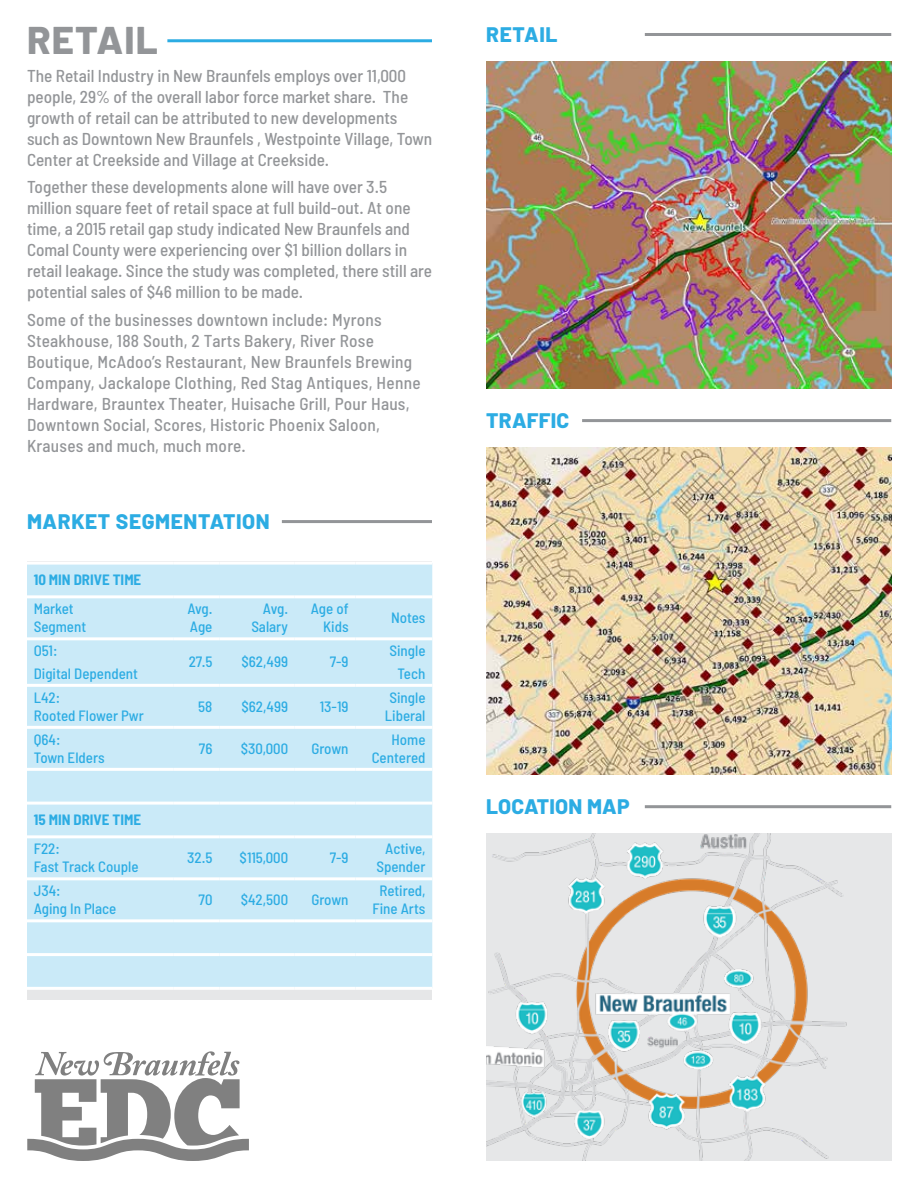
<style>
.page{position:relative;width:918px;height:1188px;background:#fff}
.page>*{position:absolute;margin:0;border:0;box-sizing:border-box;transform-origin:0 0}
.t1{font:800 38.55px "Barlow";letter-spacing:.03em;color:#939598}
.t2{font:800 21px "Barlow";letter-spacing:.025em;color:#2cace3}
.t3{font:500 semi-condensed 17.25px/21px "Barlow";color:#939598}
.t4{font:500 semi-condensed 15px/18px "Barlow";color:#2cace3}
.t5{font:700 semi-condensed 15px "Barlow";color:#2cace3}
</style>
<div class="page">
<hr style="left:645px;top:33px;width:246px;height:3px;background:#939598">
<img style="left:486px;top:62px;width:405px;height:327px">
<hr style="left:582px;top:419px;width:309px;height:3px;background:#939598">
<img style="left:486px;top:448px;width:405px;height:327px">
<hr style="left:645px;top:805px;width:246px;height:3px;background:#939598">
<div style="left:486px;top:834px;width:405px;height:327px;background:#e6e7e8"></div>
<img style="left:486px;top:834px;width:361px;height:327px">
<svg style="left:27px;top:1051px;width:222px;height:110px"></svg>
<div style="left:27px;top:562px;width:405px;height:438px;background:#e6e7e8"></div>
<hr style="left:282px;top:520px;width:150px;height:3px;background:#939598">
<div style="left:27px;top:565px;width:405px;height:422px;background:#caeaf8"></div>
<hr style="left:27px;top:562px;width:147px;height:3px;background:#fff">
<hr style="left:174px;top:562px;width:45px;height:3px;background:#fff">
<hr style="left:219px;top:562px;width:76px;height:3px;background:#fff">
<hr style="left:295px;top:562px;width:60px;height:3px;background:#fff">
<hr style="left:355px;top:562px;width:77px;height:3px;background:#fff">
<hr style="left:27px;top:595px;width:147px;height:3px;background:#fff">
<hr style="left:174px;top:595px;width:45px;height:3px;background:#fff">
<hr style="left:219px;top:595px;width:76px;height:3px;background:#fff">
<hr style="left:295px;top:595px;width:60px;height:3px;background:#fff">
<hr style="left:355px;top:595px;width:77px;height:3px;background:#fff">
<hr style="left:27px;top:637px;width:147px;height:3px;background:#fff">
<hr style="left:174px;top:637px;width:45px;height:3px;background:#fff">
<hr style="left:219px;top:637px;width:76px;height:3px;background:#fff">
<hr style="left:295px;top:637px;width:60px;height:3px;background:#fff">
<hr style="left:355px;top:637px;width:77px;height:3px;background:#fff">
<hr style="left:27px;top:684px;width:147px;height:3px;background:#fff">
<hr style="left:174px;top:684px;width:45px;height:3px;background:#fff">
<hr style="left:219px;top:684px;width:76px;height:3px;background:#fff">
<hr style="left:295px;top:684px;width:60px;height:3px;background:#fff">
<hr style="left:355px;top:684px;width:77px;height:3px;background:#fff">
<hr style="left:27px;top:726px;width:147px;height:3px;background:#fff">
<hr style="left:174px;top:726px;width:45px;height:3px;background:#fff">
<hr style="left:219px;top:726px;width:76px;height:3px;background:#fff">
<hr style="left:295px;top:726px;width:60px;height:3px;background:#fff">
<hr style="left:355px;top:726px;width:77px;height:3px;background:#fff">
<hr style="left:27px;top:768px;width:147px;height:3px;background:#fff">
<hr style="left:174px;top:768px;width:45px;height:3px;background:#fff">
<hr style="left:219px;top:768px;width:76px;height:3px;background:#fff">
<hr style="left:295px;top:768px;width:60px;height:3px;background:#fff">
<hr style="left:355px;top:768px;width:77px;height:3px;background:#fff">
<hr style="left:27px;top:802px;width:147px;height:3px;background:#fff">
<hr style="left:174px;top:802px;width:45px;height:3px;background:#fff">
<hr style="left:219px;top:802px;width:76px;height:3px;background:#fff">
<hr style="left:295px;top:802px;width:60px;height:3px;background:#fff">
<hr style="left:355px;top:802px;width:77px;height:3px;background:#fff">
<hr style="left:27px;top:835px;width:147px;height:3px;background:#fff">
<hr style="left:174px;top:835px;width:45px;height:3px;background:#fff">
<hr style="left:219px;top:835px;width:76px;height:3px;background:#fff">
<hr style="left:295px;top:835px;width:60px;height:3px;background:#fff">
<hr style="left:355px;top:835px;width:77px;height:3px;background:#fff">
<hr style="left:27px;top:877px;width:147px;height:3px;background:#fff">
<hr style="left:174px;top:877px;width:45px;height:3px;background:#fff">
<hr style="left:219px;top:877px;width:76px;height:3px;background:#fff">
<hr style="left:295px;top:877px;width:60px;height:3px;background:#fff">
<hr style="left:355px;top:877px;width:77px;height:3px;background:#fff">
<hr style="left:27px;top:919px;width:147px;height:3px;background:#fff">
<hr style="left:174px;top:919px;width:45px;height:3px;background:#fff">
<hr style="left:219px;top:919px;width:76px;height:3px;background:#fff">
<hr style="left:295px;top:919px;width:60px;height:3px;background:#fff">
<hr style="left:355px;top:919px;width:77px;height:3px;background:#fff">
<hr style="left:27px;top:953px;width:147px;height:3px;background:#fff">
<hr style="left:174px;top:953px;width:45px;height:3px;background:#fff">
<hr style="left:219px;top:953px;width:76px;height:3px;background:#fff">
<hr style="left:295px;top:953px;width:60px;height:3px;background:#fff">
<hr style="left:355px;top:953px;width:77px;height:3px;background:#fff">
<hr style="left:27px;top:987px;width:147px;height:3px;background:#fff">
<hr style="left:174px;top:987px;width:45px;height:3px;background:#fff">
<hr style="left:219px;top:987px;width:76px;height:3px;background:#fff">
<hr style="left:295px;top:987px;width:60px;height:3px;background:#fff">
<hr style="left:355px;top:987px;width:77px;height:3px;background:#fff">
<hr style="left:167px;top:39px;width:265px;height:3px;background:#2cace3">
<h1 class="t1" style="left:27px;top:11px;width:133px">RETAIL</h1>
<p class="t3" style="left:27px;top:64px;width:407px">The Retail Industry in New Braunfels employs over 11,000 people, 29% of the overall labor force market share. The growth of retail can be attributed to new developments such as Downtown New Braunfels , Westpointe Village, Town Center at Creekside and Village at Creekside.</p>
<p class="t3" style="left:27px;top:176px;width:407px">Together these developments alone will have over 3.5 million square feet of retail space at full build-out. At one time, a 2015 retail gap study indicated New Braunfels and Comal County were experiencing over $1 billion dollars in retail leakage. Since the study was completed, there still are potential sales of $46 million to be made.</p>
<p class="t3" style="left:27px;top:309px;width:395px">Some of the businesses downtown include: Myrons Steakhouse, 188 South, 2 Tarts Bakery, River Rose Boutique, McAdoo’s Restaurant, New Braunfels Brewing Company, Jackalope Clothing, Red Stag Antiques, Henne Hardware, Brauntex Theater, Huisache Grill, Pour Haus, Downtown Social, Scores, Historic Phoenix Saloon, Krauses and much, much more.</p>
<p class="t2" style="left:27px;top:506px;width:244px">MARKET SEGMENTATION</p>
<p class="t5" style="left:34px;top:571px;width:109px">10 MIN DRIVE TIME</p>
<p class="t4" style="left:34px;top:599px;width:54px">Market<br>Segment</p>
<p class="t4" style="left:187px;top:599px;width:27px">Avg.<br>Age</p>
<p class="t4" style="left:251px;top:599px;width:38px;text-align:right">Avg.<br>Salary</p>
<p class="t4" style="left:311px;top:599px;width:39px;text-align:right">Age of<br>Kids</p>
<p class="t4" style="left:391px;top:608px;width:36px">Notes</p>
<p class="t4" style="left:34px;top:639px;width:106px;line-height:22.5px">O51:<br>Digital Dependent</p>
<p class="t4" style="left:189px;top:653px;width:25px">27.5</p>
<p class="t4" style="left:242px;top:653px;width:48px">$62,499</p>
<p class="t4" style="left:330px;top:653px;width:20px">7-9</p>
<p class="t4" style="left:389px;top:639px;width:38px;line-height:22.5px;text-align:center">Single<br>Tech</p>
<p class="t4" style="left:34px;top:688px;width:112px">L42:<br>Rooted Flower Pwr</p>
<p class="t4" style="left:198px;top:697px;width:16px">58</p>
<p class="t4" style="left:241px;top:697px;width:48px">$62,499</p>
<p class="t4" style="left:320px;top:697px;width:30px">13-19</p>
<p class="t4" style="left:385px;top:688px;width:42px;text-align:center">Single<br>Liberal</p>
<p class="t4" style="left:34px;top:730px;width:72px">Q64:<br>Town Elders</p>
<p class="t4" style="left:199px;top:739px;width:15px">76</p>
<p class="t4" style="left:241px;top:739px;width:49px">$30,000</p>
<p class="t4" style="left:311px;top:739px;width:39px">Grown</p>
<p class="t4" style="left:372px;top:730px;width:55px;text-align:right">Home<br>Centered</p>
<p class="t5" style="left:34px;top:811px;width:109px">15 MIN DRIVE TIME</p>
<p class="t4" style="left:34px;top:839px;width:106px">F22:<br>Fast Track Couple</p>
<p class="t4" style="left:187px;top:848px;width:27px">32.5</p>
<p class="t4" style="left:240px;top:848px;width:50px">$115,000</p>
<p class="t4" style="left:330px;top:848px;width:20px">7-9</p>
<p class="t4" style="left:376px;top:839px;width:51px;text-align:center">Active,<br>Spender</p>
<p class="t4" style="left:34px;top:881px;width:84px">J34:<br>Aging In Place</p>
<p class="t4" style="left:199px;top:890px;width:15px">70</p>
<p class="t4" style="left:241px;top:890px;width:49px">$42,500</p>
<p class="t4" style="left:311px;top:890px;width:39px">Grown</p>
<p class="t4" style="left:372px;top:881px;width:55px;text-align:center">Retired,<br>Fine Arts</p>
<p class="t2" style="left:486px;top:18px;width:73px">RETAIL</p>
<p class="t2" style="left:486px;top:405px;width:85px">TRAFFIC</p>
<p class="t2" style="left:486px;top:791px;width:145px">LOCATION MAP</p>
</div>
